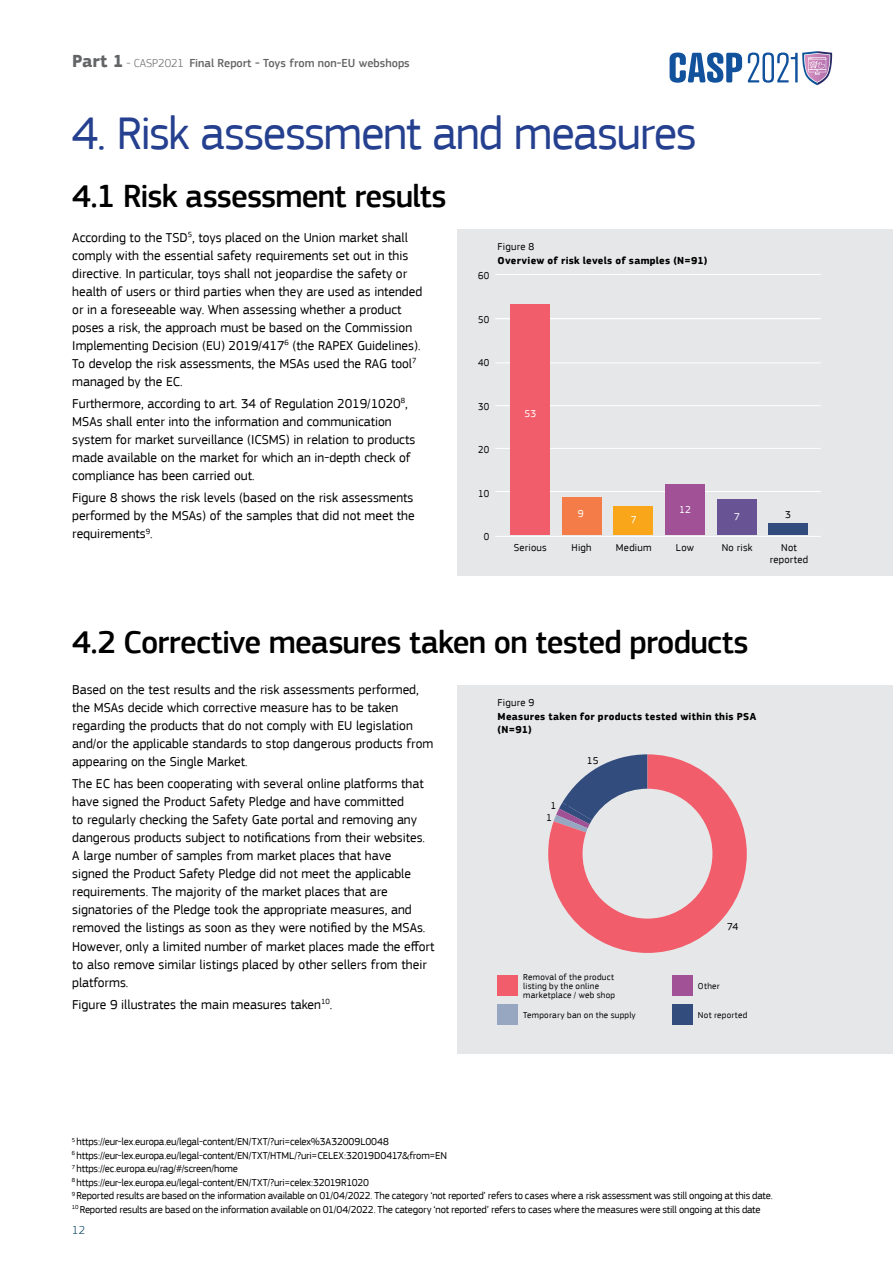
<style>
.page{position:relative;width:893px;height:1263px;background:#fff}
.page>*{position:absolute;margin:0;border:0;box-sizing:border-box;transform-origin:0 0}
._32pt_BLUE{font:48px "EC Square Sans Pro";letter-spacing:-.03em;color:#25408f}
._22pt_BLACK_Medium{font:500 33px "EC Square Sans Pro";letter-spacing:-.025em;color:#000}
._24pt_BLACK{font:500 33px "EC Square Sans Pro";letter-spacing:-.025em;color:#000}
.t1{font:13.5px/18px "EC Square Sans Pro";color:#000}
.t2{font:500 12px "EC Square Sans Pro";color:#636466}
.t3{font:300 12px "EC Square Sans Pro";color:#02405d}
._7pt_BLACK{font:10.5px "EC Square Sans Pro";letter-spacing:-.015em;color:#000}
._7pt_BLACK-2{font:700 10.5px/13.5px "EC Square Sans Pro";letter-spacing:.025em;color:#000}
._7pt_BLACK-3{font:10.5px "EC Square Sans Pro";letter-spacing:-.015em;color:#000;scale:.93 1}
._7pt_BLACK-4{font:10.5px/12px "EC Square Sans Pro";letter-spacing:.03em;color:#000;text-align:center}
._6pt_BLACK{font:10.5px "EC Square Sans Pro";color:#fff}
._6pt_BLACK-2{font:10.5px "EC Square Sans Pro";color:#000}
._7pt_BLACK-5{font:10.5px "EC Square Sans Pro";letter-spacing:.02em;color:#000}
._7pt_BLACK-6{font:9px/9px "EC Square Sans Pro";letter-spacing:.03em;color:#000}
.s1{font-weight:700;font-size:18px}
.s2{font-weight:300}
.s3{font-weight:400}
</style>
<div class="page">
<div style="left:457px;top:230px;width:436px;height:346px;background:#e6e7e8"></div>
<div style="left:457px;top:685px;width:436px;height:368px;background:#e6e7e8"></div>
<hr style="left:495px;top:274px;width:326px;height:1px;background:#fff">
<hr style="left:495px;top:362px;width:326px;height:1px;background:#fff">
<hr style="left:495px;top:318px;width:326px;height:1px;background:#fff">
<hr style="left:495px;top:405px;width:326px;height:1px;background:#fff">
<hr style="left:495px;top:448px;width:326px;height:1px;background:#fff">
<hr style="left:495px;top:491px;width:326px;height:1px;background:#fff">
<hr style="left:495px;top:536px;width:326px;height:1px;background:#fff">
<div style="left:768px;top:523px;width:40px;height:12px;background:#314c7d"></div>
<div style="left:717px;top:500px;width:40px;height:35px;background:#685394"></div>
<div style="left:665px;top:485px;width:40px;height:50px;background:#a15297"></div>
<div style="left:613px;top:506px;width:40px;height:29px;background:#faa61a"></div>
<div style="left:562px;top:498px;width:39px;height:37px;background:#f47c48"></div>
<div style="left:510px;top:304px;width:40px;height:231px;background:#f15d6b"></div>
<div style="left:497px;top:975px;width:21px;height:21px;background:#f15d6b"></div>
<div style="left:672px;top:975px;width:21px;height:21px;background:#a15297"></div>
<div style="left:497px;top:1004px;width:21px;height:21px;background:#97a7c1"></div>
<div style="left:672px;top:1004px;width:21px;height:21px;background:#314c7d"></div>
<svg style="left:548px;top:754px;width:199px;height:199px"></svg>
<svg style="left:670px;top:53px;width:72px;height:30px"></svg>
<svg style="left:748px;top:51px;width:84px;height:34px"></svg>
<p class="t2" style="left:72px;top:56px;width:339px"><span class="s1">Part 1</span> <span class="s2">- CASP2021</span> Final Report - Toys from non-EU webshops</p>
<p class="_32pt_BLUE" style="left:72px;top:105px;width:626px">4. Risk assessment and measures</p>
<p class="_24pt_BLACK" style="left:72px;top:177px;width:376px">4.1 Risk assessment results</p>
<p class="t1" style="left:72px;top:228px;width:352px">According to the TSD<sup>5</sup>, toys placed on the Union market shall comply with the essential safety requirements set out in this directive. In particular, toys shall not jeopardise the safety or health of users or third parties when they are used as intended or in a foreseeable way. When assessing whether a product poses a risk, the approach must be based on the Commission Implementing Decision (EU) 2019/417<sup>6</sup> (the RAPEX Guidelines).<br>To develop the risk assessments, the MSAs used the RAG tool<sup>7 </sup>managed by the EC.</p>
<p class="t1" style="left:72px;top:395px;width:344px">Furthermore, according to art. 34 of Regulation 2019/1020<sup>8</sup>, MSAs shall enter into the information and communication system for market surveillance (ICSMS) in relation to products made available on the market for which an in-depth check of compliance has been carried out.</p>
<p class="t1" style="left:72px;top:489px;width:344px;text-align:justify">Figure 8 shows the risk levels (based on the risk assessments performed by the MSAs) of the samples that did not meet the requirements<sup>9</sup>.</p>
<p class="_7pt_BLACK-3" style="left:478px;top:270px;width:13px">60</p>
<p class="_7pt_BLACK-3" style="left:478px;top:313px;width:13px">50</p>
<p class="_7pt_BLACK-3" style="left:478px;top:357px;width:13px">40</p>
<p class="_7pt_BLACK-3" style="left:478px;top:400px;width:13px">30</p>
<p class="_7pt_BLACK-3" style="left:478px;top:444px;width:13px">20</p>
<p class="_7pt_BLACK-3" style="left:478px;top:487px;width:13px">10</p>
<p class="_7pt_BLACK-3" style="left:484px;top:531px;width:7px">0</p>
<p class="_7pt_BLACK" style="left:498px;top:240px;width:38px">Figure 8</p>
<p class="_7pt_BLACK-2" style="left:498px;top:254px;width:211px">Overview of risk levels of samples (N=91)</p>
<p class="_6pt_BLACK" style="left:524px;top:408px;width:13px">53</p>
<p class="_6pt_BLACK" style="left:679px;top:503px;width:13px">12</p>
<p class="_6pt_BLACK" style="left:578px;top:507px;width:7px">9</p>
<p class="_6pt_BLACK" style="left:734px;top:510px;width:7px">7</p>
<p class="_6pt_BLACK-2" style="left:785px;top:508px;width:7px">3</p>
<p class="_6pt_BLACK" style="left:631px;top:513px;width:7px">7</p>
<p class="_7pt_BLACK-5" style="left:514px;top:542px;width:35px">Serious</p>
<p class="_7pt_BLACK" style="left:571px;top:542px;width:22px">High</p>
<p class="_7pt_BLACK" style="left:616px;top:542px;width:37px">Medium</p>
<p class="_7pt_BLACK" style="left:676px;top:542px;width:20px">Low</p>
<p class="_7pt_BLACK" style="left:722px;top:542px;width:32px">No risk</p>
<p class="_7pt_BLACK-4" style="left:770px;top:542px;width:40px">Not reported</p>
<p class="_22pt_BLACK_Medium" style="left:72px;top:622px;width:678px">4.2 Corrective measures taken on tested products</p>
<p class="t1" style="left:72px;top:681px;width:363px">Based on the test results and the risk assessments performed, the MSAs decide which corrective measure has to be taken regarding the products that do not comply with EU legislation and/or the applicable standards to stop dangerous products from appearing on the Single Market.</p>
<p class="t1" style="left:72px;top:775px;width:364px">The EC has been cooperating with several online platforms that have signed the Product Safety Pledge and have committed<br>to regularly checking the Safety Gate portal and removing any dangerous products subject to notifications from their websites.<br>A large number of samples from market places that have<br>signed the Product Safety Pledge did not meet the applicable requirements. The majority of the market places that are signatories of the Pledge took the appropriate measures, and removed the listings as soon as they were notified by the MSAs.<br>However, only a limited number of market places made the effort to also remove similar listings placed by other sellers from their platforms.</p>
<p class="t1" style="left:72px;top:995px;width:261px">Figure 9 illustrates the main measures taken<sup>10</sup>.</p>
<p class="_7pt_BLACK-2" style="left:498px;top:696px;width:260px"><span class="s3">Figure 9<br></span>Measures taken for products tested within this PSA (N=91)</p>
<p class="_6pt_BLACK-2" style="left:551px;top:799px;width:7px">1</p>
<p class="_6pt_BLACK-2" style="left:546px;top:811px;width:7px">1</p>
<p class="_6pt_BLACK-2" style="left:587px;top:754px;width:13px">15</p>
<p class="_6pt_BLACK-2" style="left:727px;top:921px;width:13px">74</p>
<p class="_7pt_BLACK-6" style="left:523px;top:972px;width:93px">Removal of the product listing by the online marketplace / web shop</p>
<p class="_7pt_BLACK-6" style="left:698px;top:981px;width:23px">Other</p>
<p class="_7pt_BLACK-6" style="left:523px;top:1011px;width:114px">Temporary ban on the supply</p>
<p class="_7pt_BLACK-6" style="left:698px;top:1011px;width:51px">Not reported</p>
<p class="_7pt_BLACK" style="left:72px;top:1135px;width:319px"><sup>5</sup> https://eur-lex.europa.eu/legal-content/EN/TXT/?uri=celex%3A32009L0048</p>
<p class="_7pt_BLACK" style="left:72px;top:1149px;width:377px"><sup>6</sup> https://eur-lex.europa.eu/legal-content/EN/TXT/HTML/?uri=CELEX:32019D0417&amp;from=EN</p>
<p class="_7pt_BLACK" style="left:72px;top:1162px;width:168px"><sup>7</sup> https://ec.europa.eu/rag/#/screen/home</p>
<p class="_7pt_BLACK" style="left:72px;top:1176px;width:299px"><sup>8</sup> https://eur-lex.europa.eu/legal-content/EN/TXT/?uri=celex:32019R1020</p>
<p class="_7pt_BLACK" style="left:72px;top:1189px;width:702px"><sup>9</sup> Reported results are based on the information available on 01/04/2022. The category ‘not reported’ refers to cases where a risk assessment was still ongoing at this date.</p>
<p class="_7pt_BLACK" style="left:72px;top:1203px;width:690px"><sup>10</sup> Reported results are based on the information available on 01/04/2022. The category ‘not reported’ refers to cases where the measures were still ongoing at this date</p>
<p class="t3" style="left:72px;top:1223px;width:14px">12</p>
</div>
